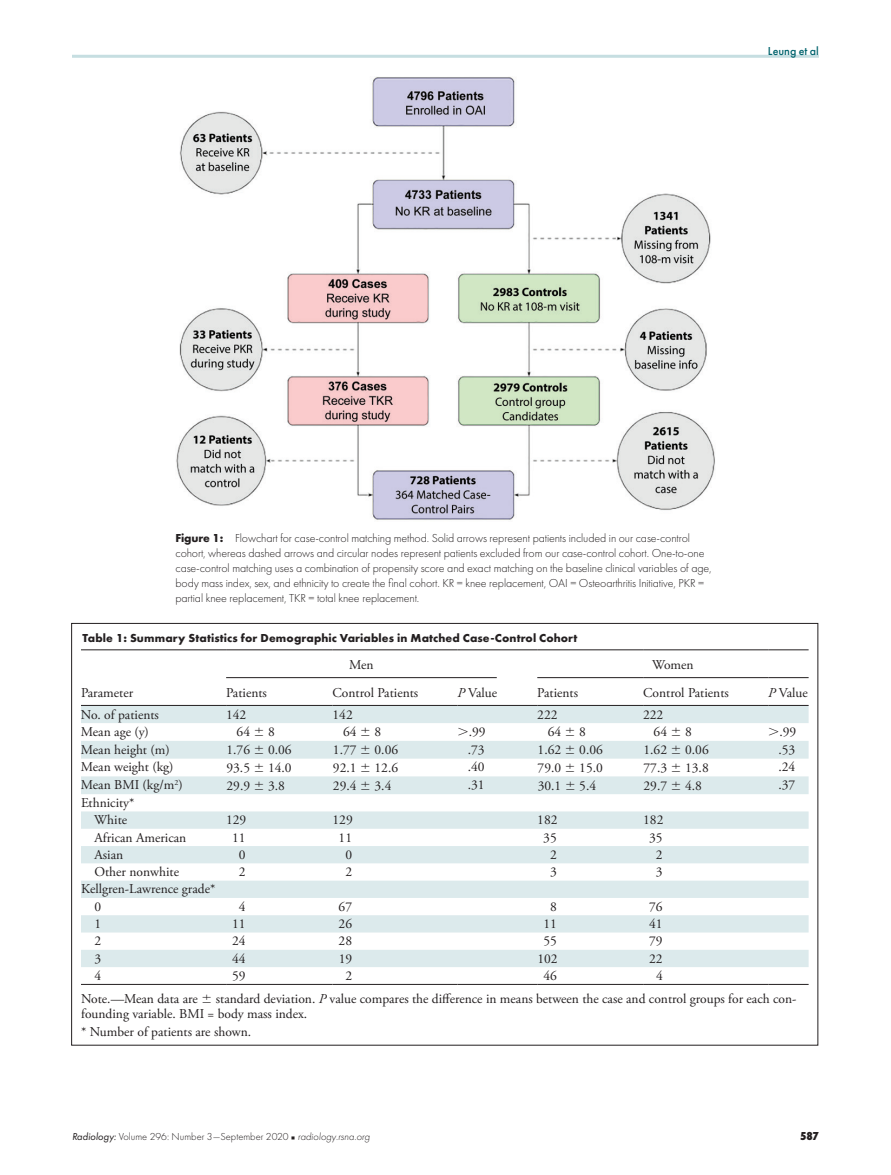
<style>
.page{position:relative;width:891px;height:1175px;background:#fff}
.page>*{position:absolute;margin:0;border:0;box-sizing:border-box;transform-origin:0 0}
.t1{font:13.5px/17.2px "Adobe Garamond Pro";color:#231f20}
.t2{font:300 12px/15px "Futura PT";letter-spacing:-.01em;color:#231f20}
.t3{font:700 12px "Futura PT";letter-spacing:.01em;color:#231f20}
.t4{font:500 12px "Futura PT";color:#00636d}
.t5{font:800 12px "Futura PT Cond";color:#231f20}
.t6{font:300 10.5px "Futura PT";color:#231f20}
.s1{font-weight:700}
.s2{font-style:italic}
.s3{font-family:"Universal Greekwith Math Pi"}
.s4{font-weight:400;font-style:italic}
.s5{font-family:"Universal Newswith Comm Pi";font-weight:400;font-size:6px}
</style>
<div class="page">
<hr style="left:72px;top:55px;width:747px;height:3px;background:#c6dee1">
<svg style="left:81px;top:706px;width:728px;height:261px;fill:#dceaec"></svg>
<hr style="left:81px;top:705px;width:145px;height:1px;background:#231f20">
<hr style="left:537px;top:677px;width:106px;height:1px;background:#231f20">
<hr style="left:643px;top:677px;width:125px;height:1px;background:#231f20">
<hr style="left:768px;top:677px;width:41px;height:1px;background:#231f20">
<hr style="left:226px;top:705px;width:107px;height:1px;background:#231f20">
<hr style="left:333px;top:705px;width:125px;height:1px;background:#231f20">
<hr style="left:458px;top:705px;width:79px;height:1px;background:#231f20">
<hr style="left:537px;top:705px;width:106px;height:1px;background:#231f20">
<hr style="left:643px;top:705px;width:125px;height:1px;background:#231f20">
<hr style="left:768px;top:705px;width:41px;height:1px;background:#231f20">
<hr style="left:81px;top:984px;width:145px;height:1px;background:#231f20">
<hr style="left:226px;top:984px;width:107px;height:1px;background:#231f20">
<hr style="left:333px;top:984px;width:125px;height:1px;background:#231f20">
<hr style="left:458px;top:984px;width:79px;height:1px;background:#231f20">
<hr style="left:537px;top:984px;width:106px;height:1px;background:#231f20">
<hr style="left:643px;top:984px;width:125px;height:1px;background:#231f20">
<hr style="left:768px;top:984px;width:41px;height:1px;background:#231f20">
<hr style="left:81px;top:649px;width:145px;height:1px;background:#231f20">
<hr style="left:226px;top:649px;width:107px;height:1px;background:#231f20">
<hr style="left:333px;top:649px;width:125px;height:1px;background:#231f20">
<hr style="left:458px;top:649px;width:79px;height:1px;background:#231f20">
<hr style="left:537px;top:649px;width:106px;height:1px;background:#231f20">
<hr style="left:643px;top:649px;width:125px;height:1px;background:#231f20">
<hr style="left:768px;top:649px;width:41px;height:1px;background:#231f20">
<hr style="left:226px;top:677px;width:271px;height:1px;background:#231f20">
<img style="left:176px;top:77px;width:539px;height:443px">
<p class="t4" style="left:768px;top:44px;width:52px">Leung et al</p>
<p class="t2" style="left:176px;top:530px;width:538px"><span class="s1">Figure 1:</span> Flowchart for case-control matching method. Solid arrows represent patients included in our case-control cohort, whereas dashed arrows and circular nodes represent patients excluded from our case-control cohort. One-to-one case-control matching uses a combination of propensity score and exact matching on the baseline clinical variables of age, body mass index, sex, and ethnicity to create the final cohort. KR = knee replacement, OAI = Osteoarthritis Initiative, PKR = partial knee replacement, TKR = total knee replacement.</p>
<p class="t3" style="left:83px;top:630px;width:496px">Table 1: Summary Statistics for Demographic Variables in Matched Case-Control Cohort</p>
<p class="t1" style="left:349px;top:657px;width:26px">Men</p>
<p class="t1" style="left:652px;top:657px;width:43px">Women</p>
<p class="t1" style="left:81px;top:684px;width:54px">Parameter</p>
<p class="t1" style="left:226px;top:684px;width:42px">Patients</p>
<p class="t1" style="left:333px;top:684px;width:87px">Control Patients</p>
<p class="t1" style="left:458px;top:684px;width:41px"><span class="s2">P</span> Value</p>
<p class="t1" style="left:537px;top:684px;width:42px">Patients</p>
<p class="t1" style="left:643px;top:684px;width:87px">Control Patients</p>
<p class="t1" style="left:768px;top:684px;width:41px"><span class="s2">P</span> Value</p>
<p class="t1" style="left:81px;top:706px;width:79px">No. of patients</p>
<p class="t1" style="left:226px;top:706px;width:22px">142</p>
<p class="t1" style="left:333px;top:706px;width:22px">142</p>
<p class="t1" style="left:537px;top:706px;width:22px">222</p>
<p class="t1" style="left:643px;top:706px;width:22px">222</p>
<p class="t1" style="left:81px;top:723px;width:69px">Mean age (y)</p>
<p class="t1" style="left:237px;top:724px;width:40px">64 <span class="s3">6</span> 8</p>
<p class="t1" style="left:343px;top:724px;width:40px">64 <span class="s3">6</span> 8</p>
<p class="t1" style="left:458px;top:724px;width:30px"><span class="s3">.</span>.99</p>
<p class="t1" style="left:548px;top:724px;width:40px">64 <span class="s3">6</span> 8</p>
<p class="t1" style="left:654px;top:724px;width:40px">64 <span class="s3">6</span> 8</p>
<p class="t1" style="left:768px;top:724px;width:30px"><span class="s3">.</span>.99</p>
<p class="t1" style="left:81px;top:741px;width:90px">Mean height (m)</p>
<p class="t1" style="left:226px;top:741px;width:67px">1.76 <span class="s3">6</span> 0.06</p>
<p class="t1" style="left:333px;top:741px;width:67px">1.77 <span class="s3">6</span> 0.06</p>
<p class="t1" style="left:468px;top:741px;width:18px">.73</p>
<p class="t1" style="left:538px;top:741px;width:67px">1.62 <span class="s3">6</span> 0.06</p>
<p class="t1" style="left:644px;top:741px;width:67px">1.62 <span class="s3">6</span> 0.06</p>
<p class="t1" style="left:778px;top:741px;width:18px">.53</p>
<p class="t1" style="left:81px;top:759px;width:94px">Mean weight (kg)</p>
<p class="t1" style="left:226px;top:759px;width:67px">93.5 <span class="s3">6</span> 14.0</p>
<p class="t1" style="left:333px;top:759px;width:67px">92.1 <span class="s3">6</span> 12.6</p>
<p class="t1" style="left:468px;top:759px;width:18px">.40</p>
<p class="t1" style="left:538px;top:759px;width:67px">79.0 <span class="s3">6</span> 15.0</p>
<p class="t1" style="left:644px;top:759px;width:67px">77.3 <span class="s3">6</span> 13.8</p>
<p class="t1" style="left:778px;top:759px;width:18px">.24</p>
<p class="t1" style="left:81px;top:776px;width:103px">Mean BMI (kg/m<sup>2</sup>)</p>
<p class="t1" style="left:227px;top:777px;width:60px">29.9 <span class="s3">6</span> 3.8</p>
<p class="t1" style="left:333px;top:777px;width:60px">29.4 <span class="s3">6</span> 3.4</p>
<p class="t1" style="left:468px;top:776px;width:18px">.31</p>
<p class="t1" style="left:538px;top:777px;width:60px">30.1 <span class="s3">6</span> 5.4</p>
<p class="t1" style="left:644px;top:777px;width:60px">29.7 <span class="s3">6</span> 4.8</p>
<p class="t1" style="left:778px;top:776px;width:18px">.37</p>
<p class="t1" style="left:81px;top:794px;width:55px;text-align:center">Ethnicity*<br>White</p>
<p class="t1" style="left:226px;top:812px;width:22px">129</p>
<p class="t1" style="left:333px;top:812px;width:22px">129</p>
<p class="t1" style="left:537px;top:812px;width:22px">182</p>
<p class="t1" style="left:643px;top:812px;width:22px">182</p>
<p class="t1" style="left:95px;top:829px;width:93px">African American</p>
<p class="t1" style="left:232px;top:829px;width:15px">11</p>
<p class="t1" style="left:339px;top:829px;width:15px">11</p>
<p class="t1" style="left:543px;top:829px;width:15px">35</p>
<p class="t1" style="left:649px;top:829px;width:15px">35</p>
<p class="t1" style="left:95px;top:846px;width:30px">Asian</p>
<p class="t1" style="left:239px;top:846px;width:8px">0</p>
<p class="t1" style="left:345px;top:846px;width:8px">0</p>
<p class="t1" style="left:550px;top:846px;width:8px">2</p>
<p class="t1" style="left:656px;top:846px;width:8px">2</p>
<p class="t1" style="left:95px;top:863px;width:86px">Other nonwhite</p>
<p class="t1" style="left:239px;top:863px;width:8px">2</p>
<p class="t1" style="left:345px;top:863px;width:8px">2</p>
<p class="t1" style="left:550px;top:863px;width:8px">3</p>
<p class="t1" style="left:656px;top:863px;width:8px">3</p>
<p class="t1" style="left:95px;top:881px;width:122px;text-indent:-14px">Kellgren-Lawrence grade*<br>0</p>
<p class="t1" style="left:239px;top:898px;width:8px">4</p>
<p class="t1" style="left:339px;top:898px;width:15px">67</p>
<p class="t1" style="left:550px;top:898px;width:8px">8</p>
<p class="t1" style="left:649px;top:898px;width:15px">76</p>
<p class="t1" style="left:95px;top:915px;width:8px">1</p>
<p class="t1" style="left:232px;top:915px;width:15px">11</p>
<p class="t1" style="left:339px;top:915px;width:15px">26</p>
<p class="t1" style="left:543px;top:915px;width:15px">11</p>
<p class="t1" style="left:649px;top:915px;width:15px">41</p>
<p class="t1" style="left:95px;top:933px;width:8px">2</p>
<p class="t1" style="left:232px;top:933px;width:15px">24</p>
<p class="t1" style="left:339px;top:933px;width:15px">28</p>
<p class="t1" style="left:543px;top:933px;width:15px">55</p>
<p class="t1" style="left:649px;top:933px;width:15px">79</p>
<p class="t1" style="left:95px;top:950px;width:8px">3</p>
<p class="t1" style="left:232px;top:950px;width:15px">44</p>
<p class="t1" style="left:339px;top:950px;width:15px">19</p>
<p class="t1" style="left:537px;top:950px;width:22px">102</p>
<p class="t1" style="left:649px;top:950px;width:15px">22</p>
<p class="t1" style="left:95px;top:967px;width:8px">4</p>
<p class="t1" style="left:232px;top:967px;width:15px">59</p>
<p class="t1" style="left:345px;top:967px;width:8px">2</p>
<p class="t1" style="left:543px;top:967px;width:15px">46</p>
<p class="t1" style="left:81px;top:964px;width:717px;line-height:22.8px;text-indent:575px">4<br>Note.—Mean data are <span class="s3">6</span> standard deviation. <span class="s2">P</span> value compares the difference in means between the case and control groups for each con-</p>
<p class="t1" style="left:81px;top:1005px;width:228px;line-height:18px">founding variable. BMI = body mass index. * Number of patients are shown.</p>
<p class="t6" style="left:72px;top:1131px;width:300px"><span class="s4">Radiology:</span> Volume 296: Number 3—September 2020 <span class="s5">n</span> <span class="s2">radiology.rsna.org</span></p>
<p class="t5" style="left:800px;top:1129px;width:20px">587</p>
</div>
